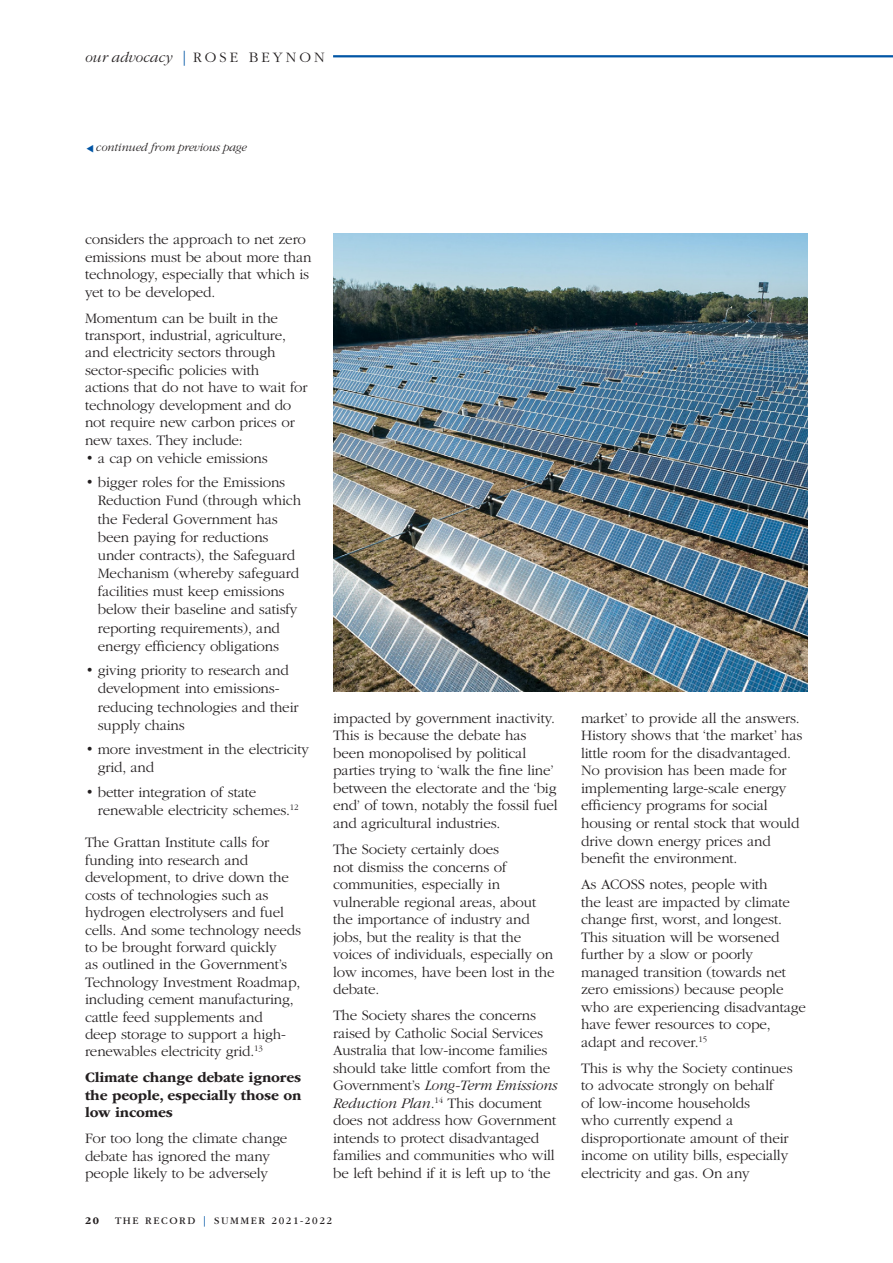
<style>
.page{position:relative;width:893px;height:1263px;background:#fff}
.page>*{position:absolute;margin:0;border:0;box-sizing:border-box;transform-origin:0 0}
.BODY{font:300 15px/17.5px "ITC Garamond Std";letter-spacing:-.01em;color:#231f20}
.BODY-2{font:700 15px/17.4px "ITC Garamond Std";letter-spacing:-.01em;color:#231f20;text-align:justify}
.t1{font:italic 300 15px "ITC Garamond Std";color:#231f20}
.BODY-3{font:italic 300 12px "ITC Garamond Std";letter-spacing:-.01em;color:#231f20}
.t2{font:10.5px "ITC Garamond Std";letter-spacing:.15em;color:#231f20}
.t3{font:700 10.5px "ITC Garamond Std";color:#231f20}
.s1{font-style:normal;color:#0155a5}
.s2{font-style:normal}
.s3{font-style:italic}
.s4{color:#0155a5}
</style>
<div class="page">
<hr style="left:333px;top:55px;width:560px;height:2px;background:#0155a5">
<img style="left:333px;top:234px;width:475px;height:457px">
<p class="t1" style="left:85px;top:49px;width:241px">our advocacy <span class="s1">|</span> <span class="s2">ROSE BEYNON</span></p>
<p class="BODY-3" style="left:96px;top:141px;width:152px">continued from previous page</p>
<p class="BODY" style="left:85px;top:231px;width:228px">considers the approach to net zero emissions must be about more than technology, especially that which is yet to be developed.</p>
<p class="BODY" style="left:85px;top:309px;width:224px">Momentum can be built in the transport, industrial, agriculture, and electricity sectors through sector-specific policies with<br>actions that do not have to wait for technology development and do not require new carbon prices or new taxes. They include:</p>
<p class="BODY" style="left:85px;top:449px;width:184px">• a cap on vehicle emissions</p>
<p class="BODY" style="left:98px;top:474px;width:205px;line-height:18.1px;text-indent:-13px">• bigger roles for the Emissions<br>Reduction Fund (through which the Federal Government has been paying for reductions under contracts), the Safeguard<br>Mechanism (whereby safeguard facilities must keep emissions below their baseline and satisfy reporting requirements), and energy efficiency obligations</p>
<p class="BODY" style="left:98px;top:662px;width:202px;line-height:18.1px;text-indent:-13px">• giving priority to research and development into emissions&shy;reducing technologies and their supply chains</p>
<p class="BODY" style="left:98px;top:741px;width:213px;line-height:18.1px;text-indent:-13px">• more investment in the electricity grid, and</p>
<p class="BODY" style="left:98px;top:783px;width:202px;line-height:18.1px;text-indent:-13px">• better integration of state renewable electricity schemes.<sup>12</sup></p>
<p class="BODY" style="left:85px;top:834px;width:218px">The Grattan Institute calls for funding into research and development, to drive down the costs of technologies such as hydrogen electrolysers and fuel cells. And some technology needs to be brought forward quickly<br>as outlined in the Government’s<br>Technology Investment Roadmap, including cement manufacturing, cattle feed supplements and<br>deep storage to support a high&shy;renewables electricity grid.<sup>13</sup></p>
<p class="BODY-2" style="left:85px;top:1069px;width:218px">Climate change debate ignores the people, especially those on low incomes</p>
<p class="BODY" style="left:85px;top:1130px;width:204px">For too long the climate change debate has ignored the many people likely to be adversely</p>
<p class="BODY" style="left:333px;top:709px;width:226px">impacted by government inactivity.<br>This is because the debate has been monopolised by political parties trying to ‘walk the fine line’ between the electorate and the ‘big end’ of town, notably the fossil fuel and agricultural industries.</p>
<p class="BODY" style="left:333px;top:841px;width:223px">The Society certainly does<br>not dismiss the concerns of communities, especially in vulnerable regional areas, about the importance of industry and jobs, but the reality is that the voices of individuals, especially on low incomes, have been lost in the debate.</p>
<p class="BODY" style="left:333px;top:1007px;width:226px">The Society shares the concerns raised by Catholic Social Services Australia that low-income families should take little comfort from the Government’s <span class="s3">Long-Term Emissions Reduction Plan</span>.<sup>14</sup> This document does not address how Government intends to protect disadvantaged families and communities who will be left behind if it is left up to ‘the</p>
<p class="t3" style="left:85px;top:1214px;width:16px">20</p>
<p class="t2" style="left:115px;top:1214px;width:218px">THE RECORD <span class="s4">|</span> SUMMER 2021-2022</p>
<p class="BODY" style="left:581px;top:709px;width:223px">market’ to provide all the answers.<br>History shows that ‘the market’ has little room for the disadvantaged.<br>No provision has been made for implementing large-scale energy efficiency programs for social housing or rental stock that would drive down energy prices and benefit the environment.</p>
<p class="BODY" style="left:581px;top:876px;width:226px">As ACOSS notes, people with<br>the least are impacted by climate change first, worst, and longest.<br>This situation will be worsened further by a slow or poorly managed transition (towards net zero emissions) because people who are experiencing disadvantage have fewer resources to cope, adapt and recover.<sup>15</sup></p>
<p class="BODY" style="left:581px;top:1059px;width:213px">This is why the Society continues to advocate strongly on behalf<br>of low-income households<br>who currently expend a disproportionate amount of their income on utility bills, especially electricity and gas. On any</p>
</div>
